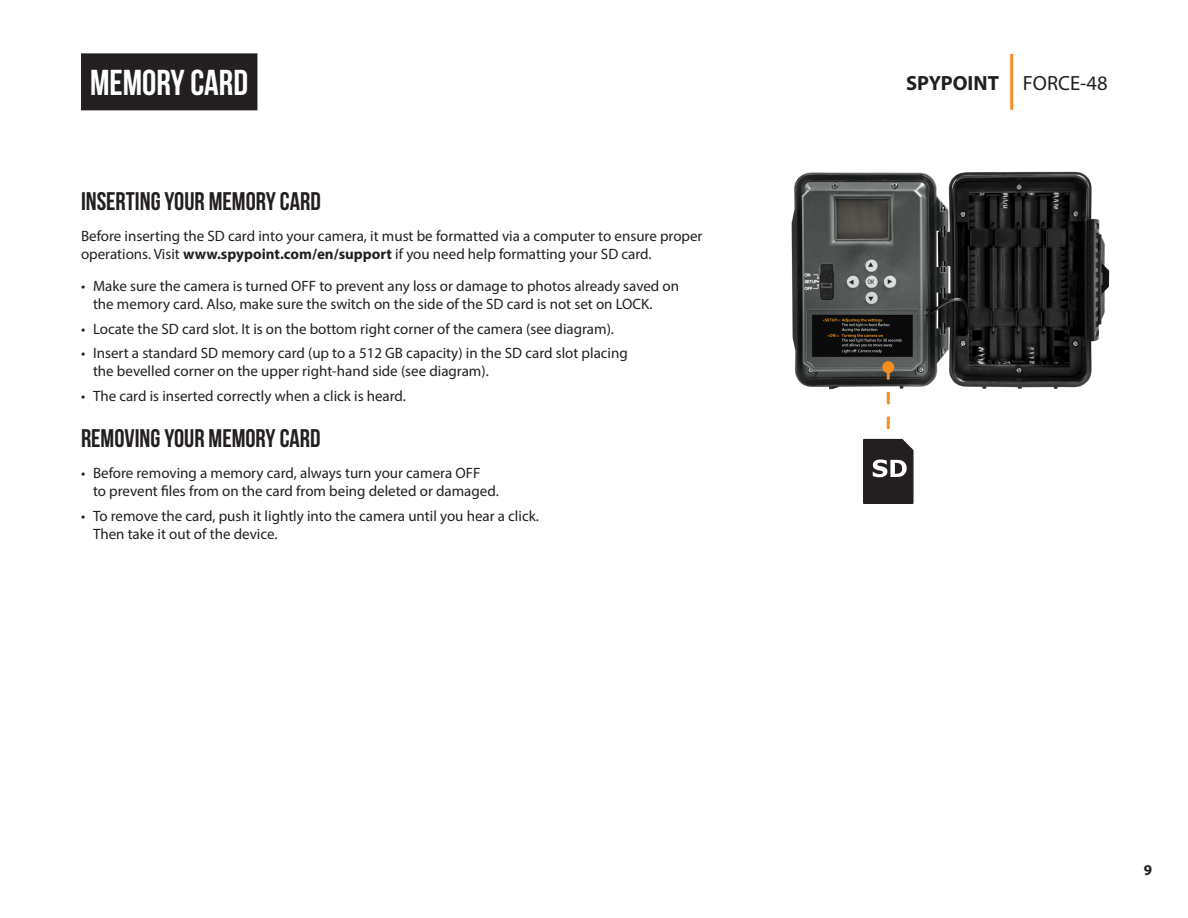
<style>
.page{position:relative;width:1188px;height:918px;background:#fff}
.page>*{position:absolute;margin:0;border:0;box-sizing:border-box;transform-origin:0 0}
.TABLE_DES_MATIÈRES{font:700 36px "Bebas Neue";color:#fff}
.TITRE{font:700 25.5px "Bebas Neue";color:#231f20}
.t1{font:700 20.55px "Myriad Pro";color:#231f20}
.TEXTE_COURANT{font:15px/18px "Myriad Pro";color:#231f20}
.t2{font:700 15px "Myriad Pro";color:#231f20}
.s1{font-weight:700}
.s2{font-weight:400}
</style>
<div class="page">
<hr style="left:1010px;top:54px;width:3px;height:56px;background:#f68e1e">
<img style="left:791px;top:171px;width:319px;height:232px">
<svg style="left:863px;top:439px;width:51px;height:65px;background:#3f3c3d"></svg>
<svg style="left:887px;top:373px;width:3px;height:56px"></svg>
<div style="left:882px;top:361px;width:12px;height:12px;background:#f68e1e;border-radius:50%"></div>
<div style="left:81px;top:53px;width:176px;height:57px;background:#231f20"></div>
<p class="TABLE_DES_MATIÈRES" style="left:90px;top:63px;width:160px">MEMORY CARD</p>
<p class="TITRE" style="left:81px;top:187px;width:241px">INSERTING YOUR MEMORY CARD</p>
<p class="TEXTE_COURANT" style="left:81px;top:227px;width:623px">Before inserting the SD card into your camera, it must be formatted via a computer to ensure proper operations. Visit <span class="s1">www.spypoint.com/en/support</span> if you need help formatting your SD card.</p>
<p class="TEXTE_COURANT" style="left:93px;top:277px;width:588px;text-indent:-12px">• Make sure the camera is turned OFF to prevent any loss or damage to photos already saved on the memory card. Also, make sure the switch on the side of the SD card is not set on LOCK.</p>
<p class="TEXTE_COURANT" style="left:81px;top:319px;width:535px">• Locate the SD card slot. It is on the bottom right corner of the camera (see diagram).</p>
<p class="TEXTE_COURANT" style="left:93px;top:344px;width:536px;text-indent:-12px">• Insert a standard SD memory card (up to a 512 GB capacity) in the SD card slot placing the bevelled corner on the upper right-hand side (see diagram).</p>
<p class="TEXTE_COURANT" style="left:81px;top:387px;width:327px">• The card is inserted correctly when a click is heard.</p>
<p class="TITRE" style="left:81px;top:424px;width:241px">REMOVING YOUR MEMORY CARD</p>
<p class="TEXTE_COURANT" style="left:93px;top:464px;width:407px;text-indent:-12px">• Before removing a memory card, always turn your camera OFF<br>to prevent files from on the card from being deleted or damaged.</p>
<p class="TEXTE_COURANT" style="left:93px;top:507px;width:448px;text-indent:-12px">• To remove the card, push it lightly into the camera until you hear a click.<br>Then take it out of the device.</p>
<h3 class="t1" style="left:906px;top:69px;width:203px">SPYPOINT <span class="s2">FORCE-48</span></h3>
<p class="t2" style="left:1144px;top:860px;width:10px">9</p>
</div>
